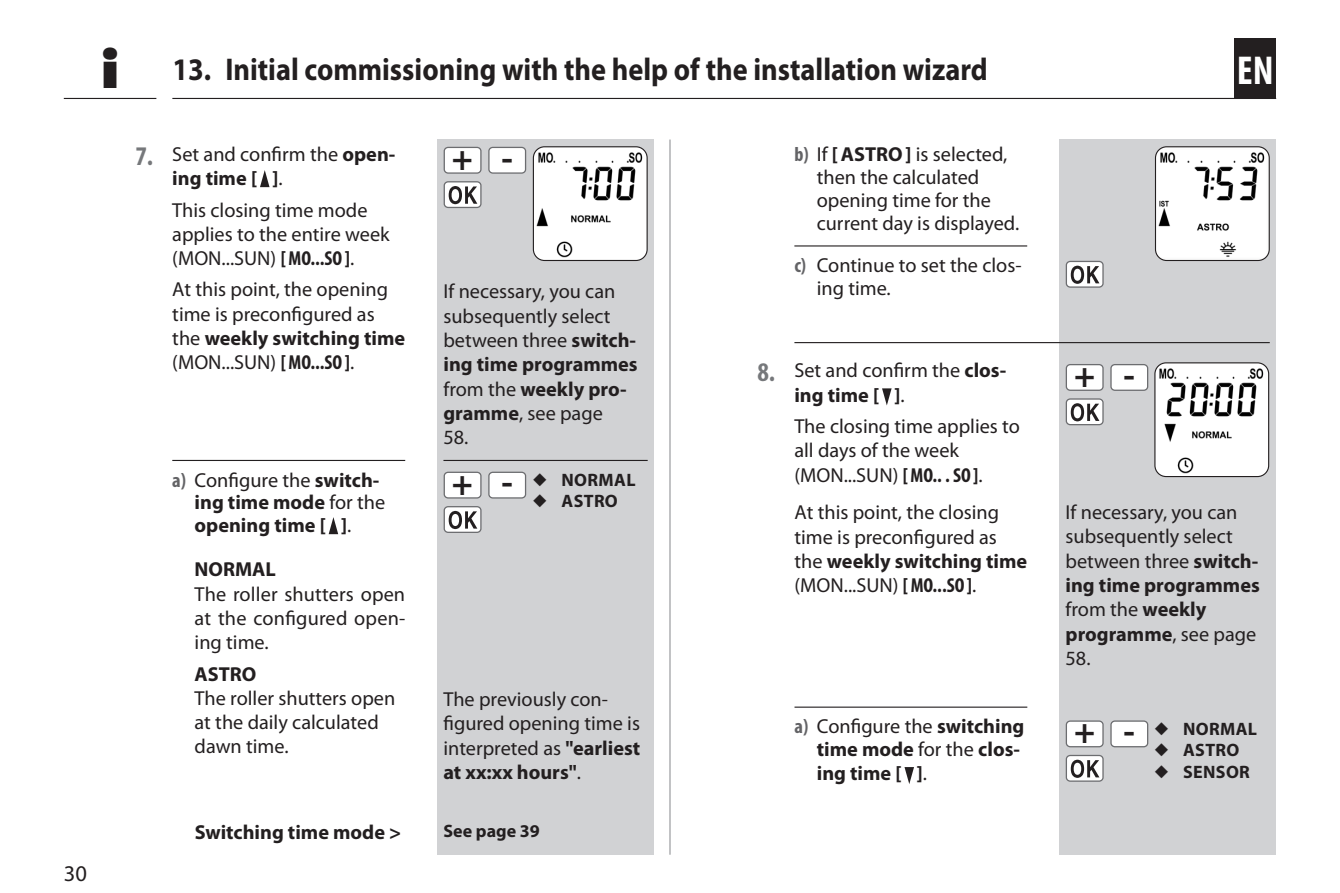
<style>
.page{position:relative;width:1340px;height:893px;background:#fff}
.page>*{position:absolute;margin:0;border:0;box-sizing:border-box;transform-origin:0 0}
.Informations_-_I{font:800 49.5px "Futura";color:#231f20}
.t1{font:700 condensed 40.5px "Myriad Pro";color:#fff}
.t2{font:700 35.32px "Myriad Pro";color:#231f20}
.Kap__ab_2__-_EN{font:700 31.5px "Myriad Pro";color:#231f20;scale:.9 1}
.t3{font:22.5px "Myriad Pro";color:#231f20}
.Fließtext_nach_Handl{font:20.25px/24.3px "Myriad Pro";color:#231f20}
.Fließtext_-_EN{font:20.25px/24.3px "Myriad Pro";color:#231f20}
.Fließtext_-_EN-2{font:700 20.25px/22.9px "Myriad Pro";color:#231f20}
.Fließtext_-_EN-3{font:700 18px "Myriad Pro";letter-spacing:.02em;color:#231f20}
.Bildtexte_-_EN{font:700 18px "Myriad Pro";color:#231f20}
.s1{font-weight:700;font-stretch:condensed;font-size:27px;color:#76787b}
.s2{font-weight:700}
.s3{font-weight:700;font-stretch:condensed}
.s4{font-stretch:condensed;color:#636366}
.s5{font-weight:400}
.s6{font-weight:700;font-stretch:condensed;color:#636366}
</style>
<div class="page">
<hr style="left:172px;top:98px;width:1104px;height:1px;background:#231f20">
<hr style="left:64px;top:98px;width:92px;height:1px;background:#231f20">
<hr style="left:669px;top:140px;width:1px;height:715px;background:#939598">
<div style="left:437px;top:140px;width:217px;height:715px;background:#d1d2d4"></div>
<div style="left:1059px;top:140px;width:217px;height:715px;background:#d1d2d4"></div>
<div style="left:1234px;top:38px;width:42px;height:61px;background:#231f20"></div>
<div style="left:444px;top:147px;width:37px;height:26px;background:#fff;border-radius:4px"></div>
<div style="left:443px;top:147px;width:38px;height:27px;border:1px solid #6c6d70;border-radius:4px"></div>
<div style="left:489px;top:147px;width:36px;height:26px;background:#fff;border-radius:4px"></div>
<div style="left:488px;top:147px;width:38px;height:27px;border:1px solid #6c6d70;border-radius:4px"></div>
<div style="left:444px;top:182px;width:37px;height:25px;background:#fff;border-radius:4px"></div>
<div style="left:443px;top:181px;width:38px;height:27px;border:1px solid #6c6d70;border-radius:4px"></div>
<svg style="left:448px;top:186px;width:29px;height:18px"></svg>
<img style="left:533px;top:147px;width:114px;height:113px">
<div style="left:533px;top:146px;width:114px;height:115px;border:1px solid #231f20;border-radius:11px"></div>
<div style="left:1066px;top:365px;width:36px;height:25px;background:#fff;border-radius:4px"></div>
<div style="left:1065px;top:364px;width:38px;height:27px;border:1px solid #6c6d70;border-radius:4px"></div>
<div style="left:1110px;top:365px;width:37px;height:25px;background:#fff;border-radius:4px"></div>
<div style="left:1110px;top:364px;width:38px;height:27px;border:1px solid #6c6d70;border-radius:4px"></div>
<div style="left:1066px;top:399px;width:36px;height:26px;background:#fff;border-radius:4px"></div>
<div style="left:1065px;top:398px;width:38px;height:27px;border:1px solid #6c6d70;border-radius:4px"></div>
<svg style="left:1070px;top:403px;width:29px;height:18px"></svg>
<img style="left:1156px;top:363px;width:112px;height:114px">
<div style="left:1154px;top:362px;width:115px;height:115px;border:1px solid #231f20;border-radius:11px"></div>
<div style="left:444px;top:472px;width:37px;height:26px;background:#fff;border-radius:4px"></div>
<div style="left:443px;top:472px;width:38px;height:27px;border:1px solid #6c6d70;border-radius:4px"></div>
<div style="left:489px;top:472px;width:36px;height:26px;background:#fff;border-radius:4px"></div>
<div style="left:488px;top:472px;width:38px;height:27px;border:1px solid #6c6d70;border-radius:4px"></div>
<div style="left:444px;top:507px;width:37px;height:25px;background:#fff;border-radius:4px"></div>
<div style="left:443px;top:506px;width:38px;height:27px;border:1px solid #6c6d70;border-radius:4px"></div>
<svg style="left:448px;top:511px;width:29px;height:18px"></svg>
<div style="left:1066px;top:721px;width:37px;height:26px;background:#fff;border-radius:4px"></div>
<div style="left:1065px;top:720px;width:38px;height:27px;border:1px solid #6c6d70;border-radius:4px"></div>
<div style="left:1111px;top:721px;width:36px;height:26px;background:#fff;border-radius:4px"></div>
<div style="left:1110px;top:720px;width:38px;height:27px;border:1px solid #6c6d70;border-radius:4px"></div>
<div style="left:1066px;top:755px;width:37px;height:26px;background:#fff;border-radius:4px"></div>
<div style="left:1065px;top:755px;width:38px;height:27px;border:1px solid #6c6d70;border-radius:4px"></div>
<svg style="left:1070px;top:760px;width:29px;height:18px"></svg>
<img style="left:1156px;top:147px;width:113px;height:113px">
<div style="left:1154px;top:146px;width:115px;height:115px;border:1px solid #231f20;border-radius:11px"></div>
<div style="left:1066px;top:261px;width:37px;height:26px;background:#fff;border-radius:4px"></div>
<div style="left:1065px;top:261px;width:38px;height:27px;border:1px solid #6c6d70;border-radius:4px"></div>
<svg style="left:1070px;top:266px;width:29px;height:18px"></svg>
<hr style="left:794px;top:342px;width:475px;height:1px;background:#231f20">
<svg style="left:260px;top:170px;width:9px;height:17px"></svg>
<svg style="left:882px;top:388px;width:9px;height:17px"></svg>
<hr style="left:172px;top:460px;width:233px;height:1px;background:#231f20">
<svg style="left:329px;top:517px;width:9px;height:17px"></svg>
<hr style="left:443px;top:460px;width:204px;height:1px;background:#231f20">
<hr style="left:794px;top:245px;width:233px;height:2px;background:#231f20">
<hr style="left:794px;top:707px;width:233px;height:1px;background:#231f20">
<svg style="left:904px;top:767px;width:10px;height:17px"></svg>
<p class="Informations_-_I" style="left:100px;top:39px;width:21px">i</p>
<p class="Kap__ab_2__-_EN" style="left:172px;top:52px;width:907px">13. Initial commissioning with the help of the installation wizard</p>
<h2 class="t1" style="left:1236px;top:48px;width:38px">EN</h2>
<p class="t3" style="left:64px;top:861px;width:25px">30</p>
<p class="Fließtext_nach_Handl" style="left:172px;top:143px;width:224px;text-indent:-37px"><span class="s1">7.</span> Set and confirm the <span class="s2">open&shy;ing time [ ]</span>.</p>
<p class="Fließtext_nach_Handl" style="left:172px;top:198px;width:219px">This closing time mode applies to the entire week (MON...SUN) <span class="s3">[MO...SO ]</span>.</p>
<p class="Fließtext_nach_Handl" style="left:172px;top:278px;width:234px">At this point, the opening time is preconfigured as the <span class="s2">weekly switching time </span>(MON...SUN) <span class="s3">[MO...SO ]</span>.</p>
<p class="t2" style="left:452px;top:135px;width:23px">+</p>
<p class="t2" style="left:501px;top:135px;width:13px">-</p>
<p class="Fließtext_nach_Handl" style="left:443px;top:280px;width:196px">If necessary, you can subsequently select between three <span class="s2">switch&shy;ing time programmes </span>from the <span class="s2">weekly pro&shy;gramme</span>, see page<br>58.</p>
<p class="Fließtext_-_EN-2" style="left:195px;top:468px;width:192px;text-indent:-22px"><span class="s4">a)</span> <span class="s5">Configure the</span> switch&shy;ing time mode <span class="s5">for the </span>opening time [ ]<span class="s5">.</span></p>
<p class="Fließtext_-_EN-3" style="left:533px;top:470px;width:104px">◆ NORMAL</p>
<p class="t2" style="left:452px;top:460px;width:23px">+</p>
<p class="t2" style="left:501px;top:459px;width:13px">-</p>
<p class="Fließtext_-_EN-3" style="left:533px;top:491px;width:87px">◆ ASTRO</p>
<p class="Fließtext_-_EN-2" style="left:195px;top:558px;width:83px">NORMAL</p>
<p class="Fließtext_-_EN" style="left:195px;top:582px;width:212px;text-align:justify">The roller shutters open at the configured open&shy;ing time.</p>
<p class="Fließtext_-_EN-2" style="left:195px;top:662px;width:63px">ASTRO</p>
<p class="Fließtext_-_EN" style="left:195px;top:686px;width:202px">The roller shutters open at the daily calculated dawn time.</p>
<p class="Fließtext_-_EN" style="left:443px;top:687px;width:198px">The previously con&shy;figured opening time is interpreted as <span class="s2">"earliest at xx:xx hours"</span>.</p>
<p class="Fließtext_-_EN-2" style="left:195px;top:821px;width:208px">Switching time mode &gt;</p>
<p class="Bildtexte_-_EN" style="left:443px;top:821px;width:98px">See page 39</p>
<p class="Fließtext_nach_Handl" style="left:816px;top:143px;width:204px;line-height:22.9px;text-indent:-22px"><span class="s6">b)</span> If <span class="s2">[ASTRO]</span> is selected, then the calculated opening time for the current day is displayed.</p>
<p class="Fließtext_nach_Handl" style="left:816px;top:254px;width:206px;line-height:22.9px;text-indent:-22px"><span class="s6">c)</span> Continue to set the clos&shy;ing time.</p>
<p class="Fließtext_nach_Handl" style="left:794px;top:359px;width:213px;text-indent:-37px"><span class="s1">8.</span> Set and confirm the <span class="s2">clos&shy;ing time [ ]</span>.</p>
<p class="Fließtext_nach_Handl" style="left:794px;top:415px;width:227px">The closing time applies to all days of the week (MON...SUN) <span class="s3">[MO.. . SO ]</span>.</p>
<p class="t2" style="left:1074px;top:352px;width:23px">+</p>
<p class="t2" style="left:1123px;top:352px;width:13px">-</p>
<p class="Fließtext_nach_Handl" style="left:794px;top:501px;width:234px">At this point, the closing time is preconfigured as the <span class="s2">weekly switching time </span>(MON...SUN) <span class="s3">[MO...SO ]</span>.</p>
<p class="Fließtext_nach_Handl" style="left:1065px;top:501px;width:196px">If necessary, you can subsequently select between three <span class="s2">switch&shy;ing time programmes </span>from the <span class="s2">weekly programme</span>, see page<br>58.</p>
<p class="Fließtext_-_EN-2" style="left:816px;top:715px;width:209px;line-height:23.6px;text-indent:-22px"><span class="s4">a)</span> <span class="s5">Configure the</span> switching time mode <span class="s5">for the</span> clos&shy;ing time [ ]<span class="s5">.</span></p>
<p class="Fließtext_-_EN-3" style="left:1154px;top:718px;width:104px">◆ NORMAL</p>
<p class="t2" style="left:1074px;top:708px;width:23px">+</p>
<p class="t2" style="left:1123px;top:708px;width:13px">-</p>
<p class="Fließtext_-_EN-3" style="left:1154px;top:740px;width:87px">◆ ASTRO</p>
<p class="Fließtext_-_EN-3" style="left:1154px;top:762px;width:97px">◆ SENSOR</p>
</div>
